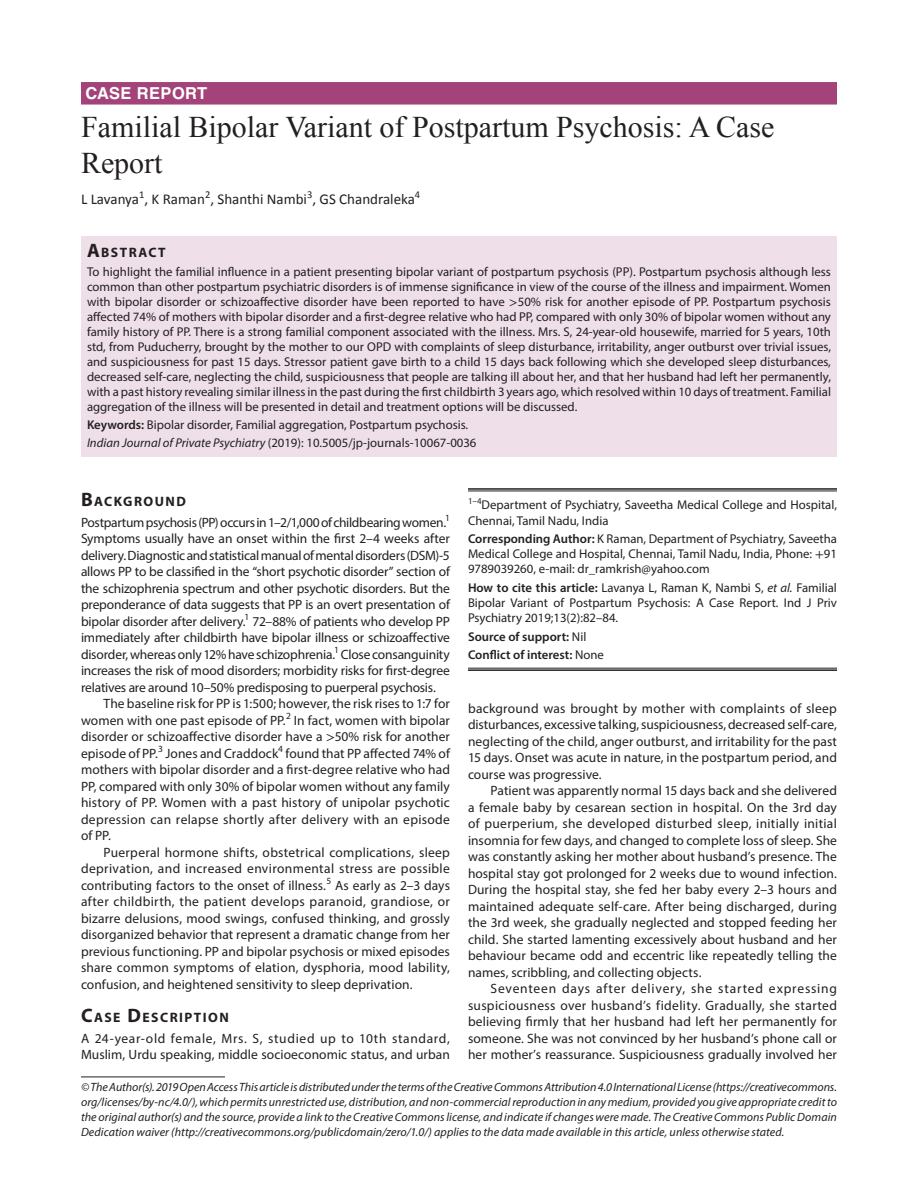
<style>
.page{position:relative;width:918px;height:1188px;background:#fff}
.page>*{position:absolute;margin:0;border:0;box-sizing:border-box;transform-origin:0 0}
.AT{font:30px/36px "Times New Roman";color:#231f20}
.IJPP-ART{font:700 16.5px "Helvetica LT Std";letter-spacing:.025em;color:#fff}
.AU{font:15px "Calibri";color:#231f20}
.AB{font:700 13.65px "Myriad Pro";letter-spacing:.105em;color:#231f20}
.Para{font:13.5px/16.5px "Myriad Pro";letter-spacing:.005em;color:#231f20;text-align:justify}
.Para-first{font:13.5px/16.5px "Myriad Pro";color:#231f20;text-align:justify}
.AB-Para-first{font:12.75px/15px "Myriad Pro";color:#231f20;text-align:justify}
.Cor-Para{font:12.75px/15.3px "Myriad Pro";color:#231f20;text-align:justify}
.AF-first{font:12.75px/15.3px "Myriad Pro";color:#231f20}
.JT_DOI{font:12.75px "Myriad Pro";color:#231f20}
.KW{font:12.75px "Myriad Pro";color:#231f20}
.Aff-foot-last{font:600 12.75px "Myriad Pro";color:#231f20}
.Aff-foot{font:600 12.75px "Myriad Pro";color:#231f20}
.Footnote_Text{font:italic 12px/15px "Myriad Pro";letter-spacing:.005em;color:#231f20;text-align:justify}
.s1{font-size:19.5px}
.s2{font-family:"STIX"}
.s3{font-weight:600}
.s4{font-style:italic}
.s5{font-weight:400}
</style>
<div class="page">
<div style="left:81px;top:82px;width:756px;height:23px;background:#a3437a"></div>
<div style="left:81px;top:236px;width:756px;height:26px;background:#eedfe8"></div>
<div style="left:81px;top:261px;width:756px;height:159px;background:#eedfe8"></div>
<div style="left:81px;top:414px;width:756px;height:24px;background:#eedfe8"></div>
<div style="left:81px;top:432px;width:756px;height:24px;background:#eedfe8"></div>
<hr style="left:468px;top:488px;width:369px;height:2px;background:#231f20">
<hr style="left:468px;top:491px;width:369px;height:1px;background:#231f20">
<hr style="left:468px;top:668px;width:369px;height:1px;background:#231f20">
<hr style="left:468px;top:669px;width:369px;height:2px;background:#231f20">
<hr style="left:81px;top:1077px;width:144px;height:1px;background:#231f20">
<p class="IJPP-ART" style="left:86px;top:83px;width:123px">CASE REPORT</p>
<p class="AT" style="left:81px;top:108px;width:695px">Familial Bipolar Variant of Postpartum Psychosis: A Case<br>Report</p>
<p class="AU" style="left:81px;top:190px;width:341px">L Lavanya<sup>1</sup>, K Raman<sup>2</sup>, Shanthi Nambi<sup>3</sup>, GS Chandraleka<sup>4</sup></p>
<p class="AB" style="left:87px;top:243px;width:80px"><span class="s1">A</span>BSTRACT</p>
<p class="AB-Para-first" style="left:87px;top:264px;width:746px">To highlight the familial influence in a patient presenting bipolar variant of postpartum psychosis (PP). Postpartum psychosis although less common than other postpartum psychiatric disorders is of immense significance in view of the course of the illness and impairment. Women with bipolar disorder or schizoaffective disorder have been reported to have <span class="s2">&gt;</span>50% risk for another episode of PP. Postpartum psychosis affected 74% of mothers with bipolar disorder and a first-degree relative who had PP, compared with only 30% of bipolar women without any family history of PP. There is a strong familial component associated with the illness. Mrs. S, 24-year-old housewife, married for 5 years, 10th std, from Puducherry, brought by the mother to our OPD with complaints of sleep disturbance, irritability, anger outburst over trivial issues, and suspiciousness for past 15 days. Stressor patient gave birth to a child 15 days back following which she developed sleep disturbances, decreased self-care, neglecting the child, suspiciousness that people are talking ill about her, and that her husband had left her permanently, with a past history revealing similar illness in the past during the first childbirth 3 years ago, which resolved within 10 days of treatment. Familial aggregation of the illness will be presented in detail and treatment options will be discussed.</p>
<p class="KW" style="left:87px;top:417px;width:383px"><span class="s3">Keywords:</span> Bipolar disorder, Familial aggregation, Postpartum psychosis.</p>
<p class="JT_DOI" style="left:87px;top:435px;width:391px"><span class="s4">Indian Journal of Private Psychiatry</span> (2019): 10.5005/jp-journals-10067-0036</p>
<h1 class="AB" style="left:81px;top:492px;width:106px"><span class="s1">B</span>ACKGROUND</h1>
<p class="Para-first" style="left:81px;top:514px;width:371px">Postpartum psychosis (PP) occurs in 1–2/1,000 of childbearing women.<sup>1<br></sup>Symptoms usually have an onset within the first 2–4 weeks after delivery. Diagnostic and statistical manual of mental disorders (DSM)-5 allows PP to be classified in the “short psychotic disorder” section of the schizophrenia spectrum and other psychotic disorders. But the preponderance of data suggests that PP is an overt presentation of bipolar disorder after delivery.<sup>1</sup> 72–88% of patients who develop PP immediately after childbirth have bipolar illness or schizoaffective disorder, whereas only 12% have schizophrenia.<sup>1</sup> Close consanguinity increases the risk of mood disorders; morbidity risks for first-degree relatives are around 10–50% predisposing to puerperal psychosis.</p>
<p class="Para" style="left:81px;top:695px;width:371px;text-indent:22px">The baseline risk for PP is 1:500; however, the risk rises to 1:7 for women with one past episode of PP.<sup>2</sup> In fact, women with bipolar disorder or schizoaffective disorder have a <span class="s2">&gt;</span>50% risk for another episode of PP.<sup>3</sup> Jones and Craddock<sup>4</sup> found that PP affected 74% of mothers with bipolar disorder and a first-degree relative who had PP, compared with only 30% of bipolar women without any family history of PP. Women with a past history of unipolar psychotic depression can relapse shortly after delivery with an episode of PP.</p>
<p class="Para" style="left:81px;top:844px;width:371px;text-indent:22px">Puerperal hormone shifts, obstetrical complications, sleep deprivation, and increased environmental stress are possible contributing factors to the onset of illness.<sup>5</sup> As early as 2–3 days after childbirth, the patient develops paranoid, grandiose, or bizarre delusions, mood swings, confused thinking, and grossly disorganized behavior that represent a dramatic change from her previous functioning. PP and bipolar psychosis or mixed episodes share common symptoms of elation, dysphoria, mood lability, confusion, and heightened sensitivity to sleep deprivation.</p>
<h1 class="AB" style="left:81px;top:1008px;width:149px"><span class="s1">C</span>ASE <span class="s1">D</span>ESCRIPTION</h1>
<p class="Para-first" style="left:81px;top:1030px;width:371px">A 24-year-old female, Mrs. S, studied up to 10th standard,<br>Muslim, Urdu speaking, middle socioeconomic status, and urban</p>
<p class="AF-first" style="left:468px;top:497px;width:370px"><sup>1–4</sup>Department of Psychiatry, Saveetha Medical College and Hospital,<br>Chennai, Tamil Nadu, India</p>
<p class="Cor-Para" style="left:468px;top:531px;width:371px"><span class="s3">Corresponding Author:</span> K Raman, Department of Psychiatry, Saveetha Medical College and Hospital, Chennai, Tamil Nadu, India, Phone: <span class="s2">+</span>91<br>9789039260, e-mail: dr_ramkrish@yahoo.com</p>
<p class="Cor-Para" style="left:468px;top:580px;width:371px"><span class="s3">How to cite this article:</span> Lavanya L, Raman K, Nambi S, <span class="s4">et al.</span> Familial Bipolar Variant of Postpartum Psychosis: A Case Report. Ind J Priv Psychiatry 2019;13(2):82–84.</p>
<p class="Aff-foot" style="left:468px;top:628px;width:120px">Source of support: <span class="s5">Nil</span></p>
<p class="Aff-foot-last" style="left:468px;top:647px;width:137px">Conflict of interest: <span class="s5">None</span></p>
<p class="Para-first" style="left:468px;top:700px;width:371px">background was brought by mother with complaints of sleep disturbances, excessive talking, suspiciousness, decreased self-care, neglecting of the child, anger outburst, and irritability for the past 15 days. Onset was acute in nature, in the postpartum period, and course was progressive.</p>
<p class="Para" style="left:468px;top:782px;width:371px;text-indent:22px">Patient was apparently normal 15 days back and she delivered a female baby by cesarean section in hospital. On the 3rd day of puerperium, she developed disturbed sleep, initially initial insomnia for few days, and changed to complete loss of sleep. She was constantly asking her mother about husband’s presence. The hospital stay got prolonged for 2 weeks due to wound infection.<br>During the hospital stay, she fed her baby every 2–3 hours and maintained adequate self-care. After being discharged, during the 3rd week, she gradually neglected and stopped feeding her child. She started lamenting excessively about husband and her behaviour became odd and eccentric like repeatedly telling the names, scribbling, and collecting objects.</p>
<p class="Para" style="left:468px;top:980px;width:371px;text-indent:22px">Seventeen days after delivery, she started expressing suspiciousness over husband’s fidelity. Gradually, she started believing firmly that her husband had left her permanently for someone. She was not convinced by her husband’s phone call or her mother’s reassurance. Suspiciousness gradually involved her</p>
<p class="Footnote_Text" style="left:81px;top:1079px;width:758px">© The Author(s). 2019 Open Access This article is distributed under the terms of the Creative Commons Attribution 4.0 International License (https://creativecommons. org/licenses/by-nc/4.0/), which permits unrestricted use, distribution, and non-commercial reproduction in any medium, provided you give appropriate credit to the original author(s) and the source, provide a link to the Creative Commons license, and indicate if changes were made. The Creative Commons Public Domain Dedication waiver (http://creativecommons.org/publicdomain/zero/1.0/) applies to the data made available in this article, unless otherwise stated.</p>
</div>
